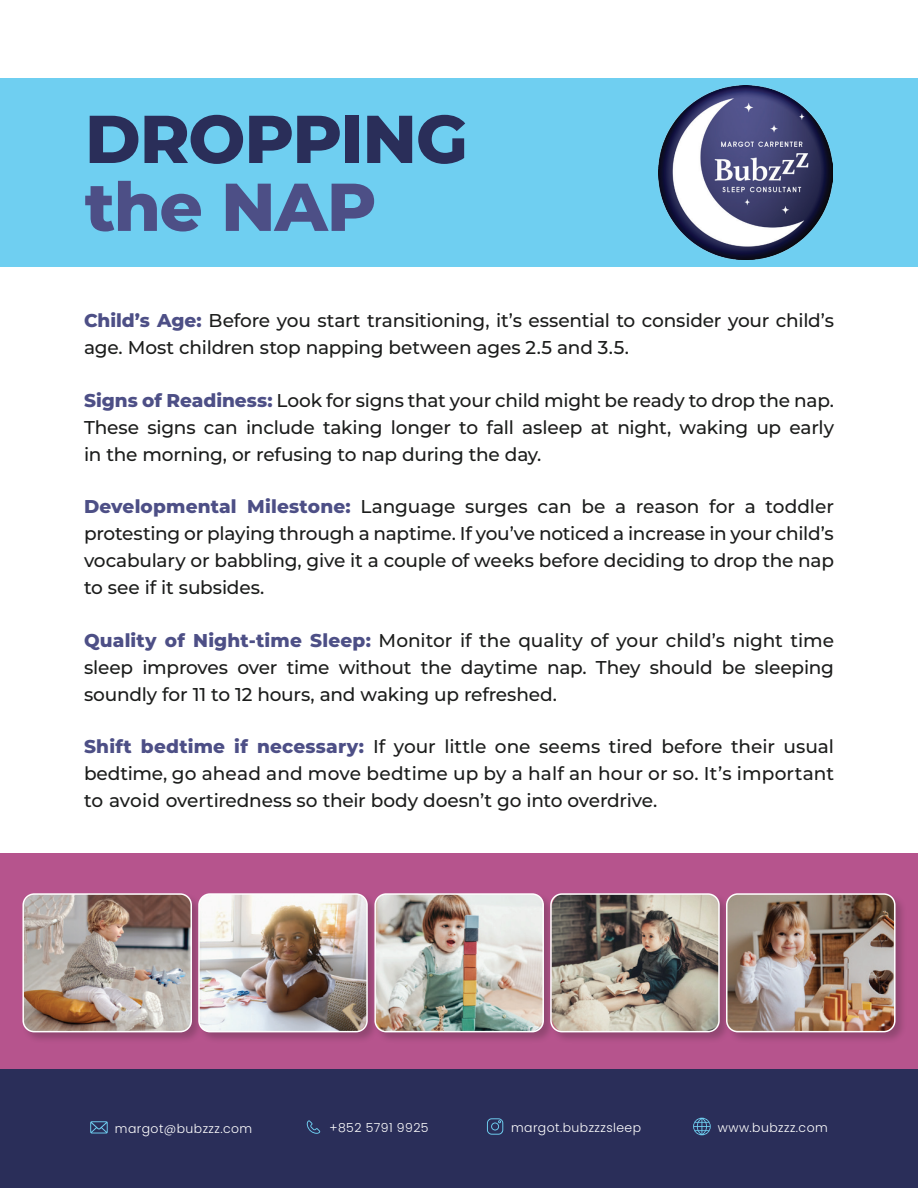
<style>
.page{position:relative;width:918px;height:1188px;background:#fff}
.page>*{position:absolute;margin:0;border:0;box-sizing:border-box;transform-origin:0 0}
.t1{font:800 67.5px "Montserrat";letter-spacing:-.015em;color:#2a2e59}
.t2{font:800 67.5px "Montserrat";letter-spacing:-.015em;color:#4d4f86}
.t3{font:500 18.6px/27px "Montserrat";letter-spacing:-.01em;color:#1b1c1b;text-align:justify}
.t4{font:300 12.45px "Poppins";letter-spacing:.035em;color:#fff}
.s1{font-weight:800;color:#4d4f86}
</style>
<div class="page">
<div style="left:0;top:79px;width:918px;height:188px;background:#6fcff1"></div>
<div style="left:0;top:1069px;width:918px;height:119px;background:#2a2e59"></div>
<svg style="left:90px;top:1121px;width:18px;height:12px"></svg>
<svg style="left:693px;top:1118px;width:18px;height:17px"></svg>
<svg style="left:307px;top:1120px;width:13px;height:14px"></svg>
<svg style="left:487px;top:1118px;width:16px;height:17px"></svg>
<img style="left:659px;top:86px;width:173px;height:173px">
<div style="left:0;top:853px;width:918px;height:216px;background:#b6548d"></div>
<div style="left:21px;top:892px;width:887px;height:152px;background:#231f20;opacity:.25"></div>
<img style="left:375px;top:894px;width:168px;height:138px">
<div style="left:374px;top:893px;width:170px;height:139px;border:2px solid #fff;border-radius:11px"></div>
<img style="left:23px;top:894px;width:168px;height:138px">
<div style="left:22px;top:893px;width:170px;height:139px;border:2px solid #fff;border-radius:11px"></div>
<img style="left:551px;top:894px;width:168px;height:138px">
<div style="left:550px;top:893px;width:170px;height:139px;border:2px solid #fff;border-radius:11px"></div>
<img style="left:199px;top:894px;width:168px;height:138px">
<div style="left:198px;top:893px;width:170px;height:139px;border:2px solid #fff;border-radius:11px"></div>
<img style="left:727px;top:894px;width:168px;height:138px">
<div style="left:726px;top:893px;width:170px;height:139px;border:2px solid #fff;border-radius:11px"></div>
<h1 class="t1" style="left:85px;top:90px;width:384px">DROPPING</h1>
<h1 class="t2" style="left:85px;top:157px;width:293px">the NAP</h1>
<p class="t3" style="left:84px;top:306px;width:752px"><span class="s1">Child’s Age:</span> Before you start transitioning, it’s essential to consider your child’s age. Most children stop napping between ages 2.5 and 3.5.</p>
<p class="t3" style="left:84px;top:386px;width:752px"><span class="s1">Signs of Readiness:</span> Look for signs that your child might be ready to drop the nap.<br>These signs can include taking longer to fall asleep at night, waking up early in the morning, or refusing to nap during the day.</p>
<p class="t3" style="left:84px;top:492px;width:751px"><span class="s1">Developmental Milestone:</span> Language surges can be a reason for a toddler protesting or playing through a naptime. If you’ve noticed a increase in your child’s vocabulary or babbling, give it a couple of weeks before deciding to drop the nap to see if it subsides.</p>
<p class="t3" style="left:84px;top:626px;width:752px"><span class="s1">Quality of Night-time Sleep:</span> Monitor if the quality of your child’s night time sleep improves over time without the daytime nap. They should be sleeping soundly for 11 to 12 hours, and waking up refreshed.</p>
<p class="t3" style="left:84px;top:732px;width:752px"><span class="s1">Shift bedtime if necessary:</span> If your little one seems tired before their usual bedtime, go ahead and move bedtime up by a half an hour or so. It’s important to avoid overtiredness so their body doesn’t go into overdrive.</p>
<p class="t4" style="left:115px;top:1121px;width:139px">margot@bubzzz.com</p>
<p class="t4" style="left:329px;top:1121px;width:101px">+852 5791 9925</p>
<p class="t4" style="left:511px;top:1120px;width:132px">margot.bubzzzsleep</p>
<p class="t4" style="left:718px;top:1120px;width:111px">www.bubzzz.com</p>
</div>
